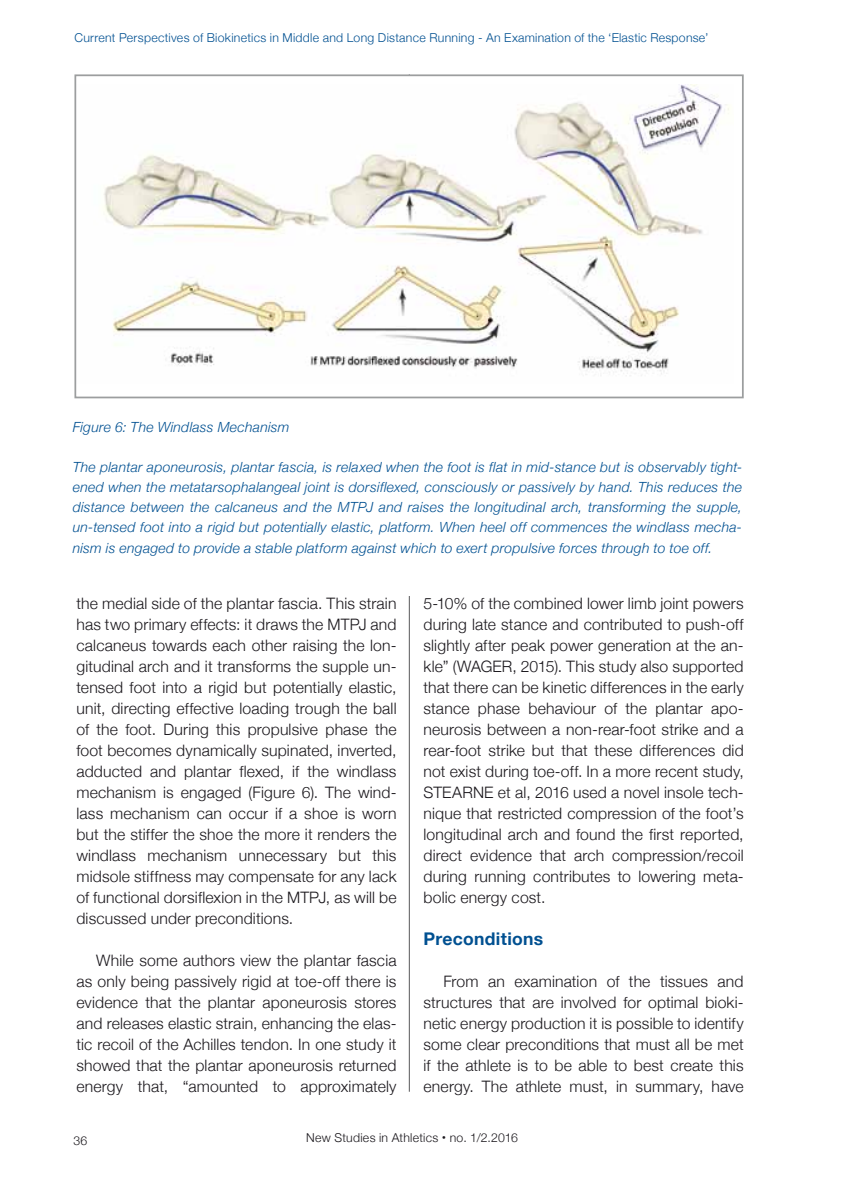
<style>
.page{position:relative;width:844px;height:1191px;background:#fff}
.page>*{position:absolute;margin:0;border:0;box-sizing:border-box;transform-origin:0 0}
.t1{font:700 17.5px "Helvetica Neue";letter-spacing:.02em;color:#005091}
.t2{font:300 15.75px/21px "Helvetica Neue";letter-spacing:.01em;color:#1a171c;text-align:justify}
.t3{font:italic 300 14px/20.1px "Helvetica Neue";letter-spacing:.015em;color:#005091;text-align:justify}
.t4{font:300 12.25px "Helvetica Neue";letter-spacing:.025em;color:#005091}
.t5{font:300 12.25px "Helvetica Neue";letter-spacing:.02em;color:#1a171c}
.s1{font-weight:700;font-size:15.75px}
</style>
<div class="page">
<hr style="left:409px;top:74px;width:1px;height:1017px;background:#58585a">
<div style="left:73px;top:398px;width:669px;height:197px;background:#fff"></div>
<img style="left:103px;top:84px;width:627px;height:292px">
<div style="left:74px;top:74px;width:669px;height:324px;border:2px solid #9c9e9f"></div>
<p class="t4" style="left:74px;top:30px;width:635px">Current Perspectives of Biokinetics in Middle and Long Distance Running - An Examination of the ‘Elastic Response’</p>
<p class="t3" style="left:73px;top:416px;width:218px">Figure 6: The Windlass Mechanism</p>
<p class="t3" style="left:73px;top:457px;width:670px">The plantar aponeurosis, plantar fascia, is relaxed when the foot is flat in mid-stance but is observably tight&shy;ened when the metatarsophalangeal joint is dorsiflexed, consciously or passively by hand. This reduces the distance between the calcaneus and the MTPJ and raises the longitudinal arch, transforming the supple, un-tensed foot into a rigid but potentially elastic, platform. When heel off commences the windlass mecha&shy;nism is engaged to provide a stable platform against which to exert propulsive forces through to toe off.</p>
<p class="t2" style="left:76px;top:593px;width:321px">the medial side of the plantar fascia. This strain has two primary effects: it draws the MTPJ and calcaneus towards each other raising the lon&shy;gitudinal arch and it transforms the supple un&shy;tensed foot into a rigid but potentially elastic, unit, directing effective loading trough the ball of the foot. During this propulsive phase the foot becomes dynamically supinated, inverted, adducted and plantar flexed, if the windlass mechanism is engaged (Figure 6). The wind&shy;lass mechanism can occur if a shoe is worn but the stiffer the shoe the more it renders the windlass mechanism unnecessary but this midsole stiffness may compensate for any lack of functional dorsiflexion in the MTPJ, as will be discussed under preconditions.</p>
<p class="t2" style="left:76px;top:949px;width:321px;text-indent:20px">While some authors view the plantar fascia as only being passively rigid at toe-off there is evidence that the plantar aponeurosis stores and releases elastic strain, enhancing the elas&shy;tic recoil of the Achilles tendon. In one study it showed that the plantar aponeurosis returned energy that, “amounted to approximately</p>
<p class="t2" style="left:423px;top:592px;width:322px">5-10% of the combined lower limb joint powers during late stance and contributed to push-off slightly after peak power generation at the an&shy;kle” (WAGER, 2015). This study also supported that there can be kinetic differences in the early stance phase behaviour of the plantar apo&shy;neurosis between a non-rear-foot strike and a rear-foot strike but that these differences did not exist during toe-off. In a more recent study, STEARNE et al, 2016 used a novel insole tech&shy;nique that restricted compression of the foot’s longitudinal arch and found the first reported, direct evidence that arch compression/recoil during running contributes to lowering meta&shy;bolic energy cost.</p>
<p class="t1" style="left:423px;top:928px;width:121px">Preconditions</p>
<p class="t2" style="left:423px;top:971px;width:321px;text-indent:20px">From an examination of the tissues and structures that are involved for optimal bioki&shy;netic energy production it is possible to identify some clear preconditions that must all be met if the athlete is to be able to best create this energy. The athlete must, in summary, have</p>
<p class="t5" style="left:73px;top:1133px;width:15px">36</p>
<p class="t5" style="left:306px;top:1130px;width:213px">New Studies in Athletics <span class="s1">·</span> no. 1/2.2016</p>
</div>
